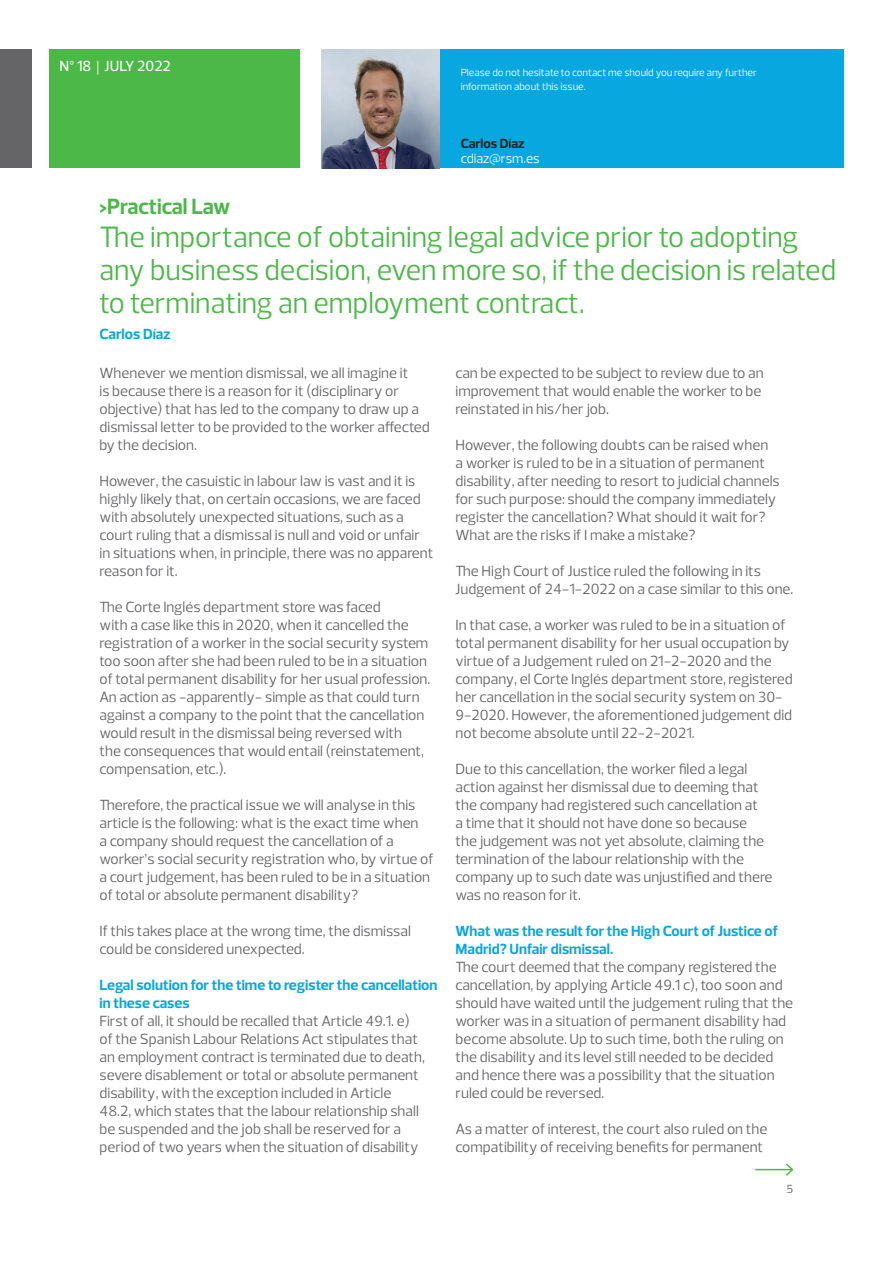
<style>
.page{position:relative;width:893px;height:1263px;background:#fff}
.page>*{position:absolute;margin:0;border:0;box-sizing:border-box;transform-origin:0 0}
.t1{font:30px/33px "Prelo";color:#4cb848}
.t2{font:700 22.5px "Prelo";color:#4cb848;scale:.9 1}
.t3{font:15px/18px "Prelo";color:#656568}
.t4{font:700 15px/18px "Prelo";color:#08a7e0}
.t5{font:500 15px "Prelo";color:#fff}
.t6{font:13.5px "Prelo";color:#fff}
.t7{font:700 13.5px "Prelo";color:#231f20}
.t8{font:12px "Prelo";color:#656568}
.t9{font:10.5px/14.4px "Prelo";color:#fff}
.s1{font-family:"Baskerville";font-weight:400}
</style>
<div class="page">
<div style="left:50px;top:50px;width:250px;height:118px;background:#4cb848"></div>
<div style="left:0;top:50px;width:31px;height:118px;background:#656568"></div>
<div style="left:437px;top:50px;width:407px;height:118px;background:#08a7e0"></div>
<hr style="left:755px;top:1169px;width:37px;height:1px;background:#4cb848">
<svg style="left:784px;top:1163px;width:10px;height:13px"></svg>
<img style="left:321px;top:50px;width:119px;height:118px">
<p class="t5" style="left:60px;top:57px;width:113px">nº 18 <span class="s1">|</span> july 2022</p>
<p class="t9" style="left:461px;top:65px;width:298px">Please do not hesitate to contact me should you require any further information about this issue.</p>
<p class="t7" style="left:461px;top:135px;width:65px">Carlos Díaz</p>
<p class="t6" style="left:461px;top:150px;width:81px">cdiaz@rsm.es</p>
<h2 class="t2" style="left:99px;top:192px;width:147px">&gt;Practical Law</h2>
<h1 class="t1" style="left:99px;top:220px;width:738px">The importance of obtaining legal advice prior to adopting any business decision, even more so, if the decision is related to terminating an employment contract.</h1>
<p class="t4" style="left:99px;top:325px;width:73px">Carlos Díaz</p>
<p class="t3" style="left:99px;top:364px;width:332px">Whenever we mention dismissal, we all imagine it<br>is because there is a reason for it (disciplinary or objective) that has led to the company to draw up a dismissal letter to be provided to the worker affected by the decision.</p>
<p class="t3" style="left:99px;top:472px;width:335px">However, the casuistic in labour law is vast and it is highly likely that, on certain occasions, we are faced with absolutely unexpected situations, such as a court ruling that a dismissal is null and void or unfair in situations when, in principle, there was no apparent reason for it.</p>
<p class="t3" style="left:99px;top:598px;width:332px">The Corte Inglés department store was faced<br>with a case like this in 2020, when it cancelled the registration of a worker in the social security system too soon after she had been ruled to be in a situation of total permanent disability for her usual profession.<br>An action as -apparently- simple as that could turn against a company to the point that the cancellation would result in the dismissal being reversed with<br>the consequences that would entail (reinstatement, compensation, etc.).</p>
<p class="t3" style="left:99px;top:796px;width:336px">Therefore, the practical issue we will analyse in this article is the following: what is the exact time when<br>a company should request the cancellation of a worker’s social security registration who, by virtue of a court judgement, has been ruled to be in a situation of total or absolute permanent disability?</p>
<p class="t3" style="left:99px;top:922px;width:313px">If this takes place at the wrong time, the dismissal could be considered unexpected.</p>
<p class="t4" style="left:99px;top:976px;width:339px">Legal solution for the time to register the cancellation in these cases</p>
<p class="t3" style="left:99px;top:1012px;width:327px">First of all, it should be recalled that Article 49.1. e) of the Spanish Labour Relations Act stipulates that an employment contract is terminated due to death, severe disablement or total or absolute permanent disability, with the exception included in Article 48.2, which states that the labour relationship shall be suspended and the job shall be reserved for a period of two years when the situation of disability</p>
<p class="t3" style="left:455px;top:364px;width:310px">can be expected to be subject to review due to an improvement that would enable the worker to be reinstated in his/her job.</p>
<p class="t3" style="left:455px;top:436px;width:326px">However, the following doubts can be raised when<br>a worker is ruled to be in a situation of permanent disability, after needing to resort to judicial channels for such purpose: should the company immediately register the cancellation? What should it wait for?<br>What are the risks if I make a mistake?</p>
<p class="t3" style="left:455px;top:562px;width:339px">The High Court of Justice ruled the following in its<br>Judgement of 24-1-2022 on a case similar to this one.</p>
<p class="t3" style="left:455px;top:616px;width:339px">In that case, a worker was ruled to be in a situation of total permanent disability for her usual occupation by virtue of a Judgement ruled on 21-2-2020 and the company, el Corte Inglés department store, registered her cancellation in the social security system on 30- 9-2020. However, the aforementioned judgement did not become absolute until 22-2-2021.</p>
<p class="t3" style="left:455px;top:760px;width:318px">Due to this cancellation, the worker filed a legal action against her dismissal due to deeming that the company had registered such cancellation at<br>a time that it should not have done so because<br>the judgement was not yet absolute, claiming the termination of the labour relationship with the company up to such date was unjustified and there was no reason for it.</p>
<p class="t4" style="left:455px;top:922px;width:324px">What was the result for the High Court of Justice of<br>Madrid? Unfair dismissal.</p>
<p class="t3" style="left:455px;top:958px;width:339px">The court deemed that the company registered the cancellation, by applying Article 49.1 c), too soon and should have waited until the judgement ruling that the worker was in a situation of permanent disability had become absolute. Up to such time, both the ruling on the disability and its level still needed to be decided and hence there was a possibility that the situation ruled could be reversed.</p>
<p class="t3" style="left:455px;top:1120px;width:313px">As a matter of interest, the court also ruled on the compatibility of receiving benefits for permanent</p>
<p class="t8" style="left:787px;top:1181px;width:8px">5</p>
</div>
